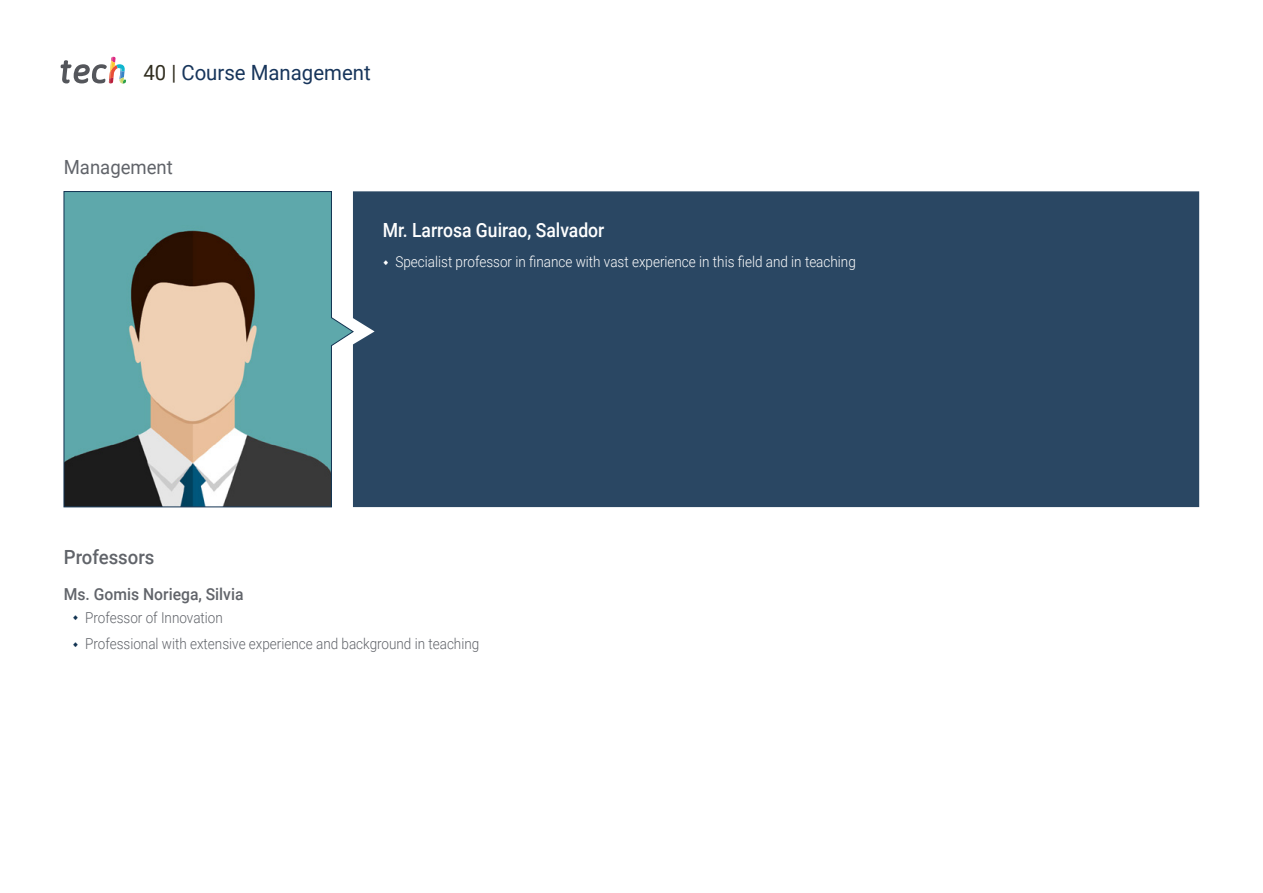
<style>
.page{position:relative;width:1263px;height:893px;background:#fff}
.page>*{position:absolute;margin:0;border:0;box-sizing:border-box;transform-origin:0 0}
.t1{font:21px "Roboto";color:#17355b}
.t2{font:500 19.5px "Roboto";color:#fff;scale:.9 1}
.t3{font:19.5px "Roboto";color:#61646a;scale:.95 1}
.t4{font:500 19.5px "Roboto";color:#61646a;scale:.95 1}
.t5{font:500 16.5px "Roboto";color:#61646a;scale:.95 1}
.t6{font:300 15px/26.7px "Roboto";color:#61646a;scale:.9 1}
.t7{font:300 15px "Roboto";color:#fff;scale:.9 1}
.s1{color:#312e20}
</style>
<div class="page">
<svg style="left:61px;top:57px;width:65px;height:27px"></svg>
<div style="left:354px;top:191px;width:845px;height:316px;background:#2a4763"></div>
<svg style="left:64px;top:191px;width:290px;height:316px"></svg>
<svg style="left:384px;top:260px;width:4px;height:5px"></svg>
<h1 class="t1" style="left:144px;top:57px;width:229px"><span class="s1">40 |</span> Course Management</h1>
<h2 class="t3" style="left:64px;top:154px;width:116px">Management</h2>
<h2 class="t2" style="left:383px;top:216px;width:248px">Mr. Larrosa Guirao, Salvador</h2>
<p class="t7" style="left:395px;top:251px;width:513px">Specialist professor in finance with vast experience in this field and in teaching</p>
<h2 class="t4" style="left:64px;top:544px;width:97px">Professors</h2>
<p class="t5" style="left:64px;top:583px;width:191px">Ms. Gomis Noriega, Silvia</p>
<p class="t6" style="left:85px;top:603px;width:439px">Professor of Innovation<br>Professional with extensive experience and background in teaching</p>
</div>
